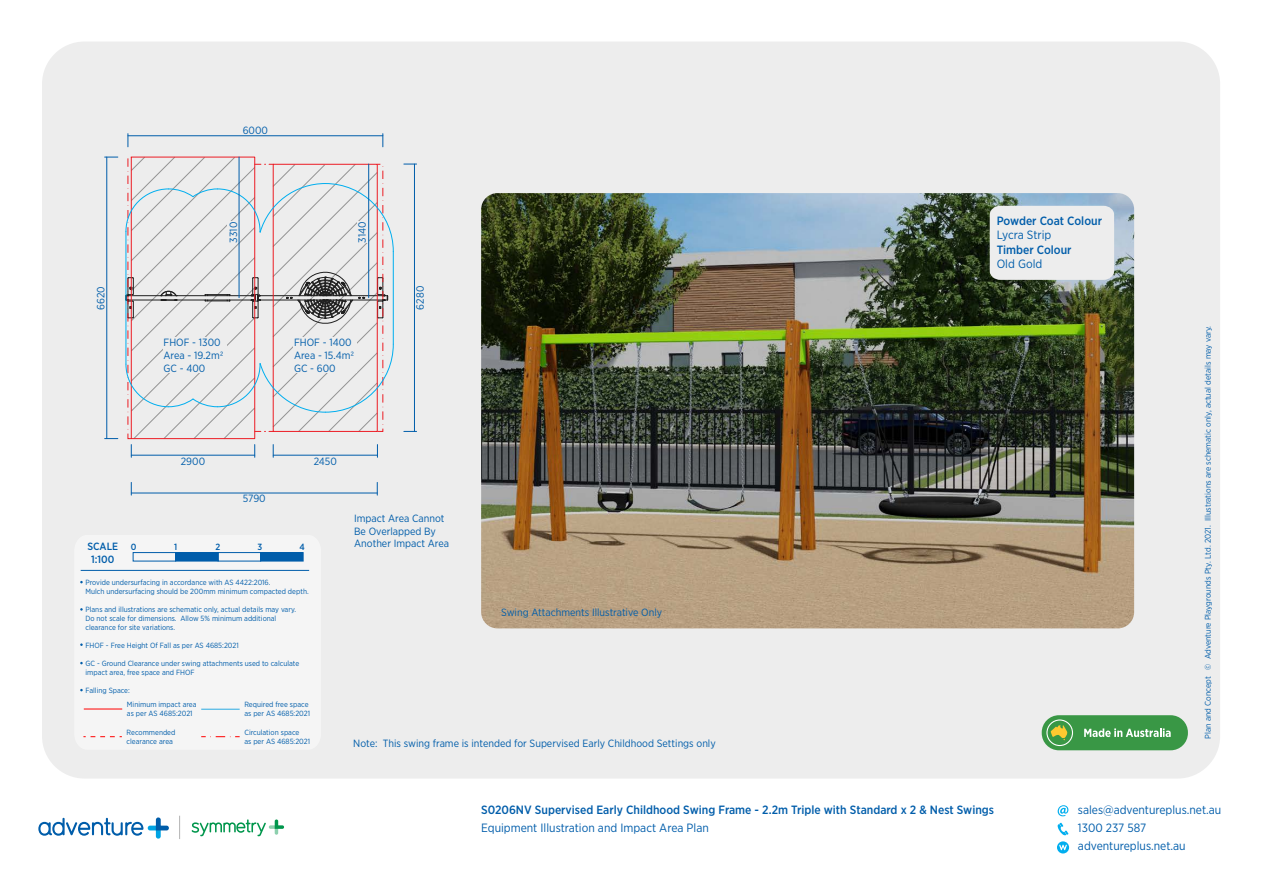
<style>
.page{position:relative;width:1263px;height:893px;background:#fff}
.page>*{position:absolute;margin:0;border:0;box-sizing:border-box;transform-origin:0 0}
.t1{font:12px/18px "Gotham Narrow";color:#005daa}
.t2{font:500 12px "Gotham Narrow";color:#005daa}
.t3{font:10.5px/12.6px "Gotham Narrow";color:#005daa}
.t4{font:500 10.5px/12.6px "Gotham Narrow";color:#005daa;text-align:center}
.t5{font:500 9px "Gotham Narrow";color:#005daa}
.t6{font:8.25px "Gotham Narrow";color:#005daa}
.t7{font:7.5px/9px "Gotham Narrow";color:#005daa}
</style>
<div class="page">
<div style="left:42px;top:42px;width:1178px;height:737px;background:#ededed;border-radius:43px"></div>
<svg style="left:38px;top:817px;width:131px;height:22px"></svg>
<svg style="left:179px;top:816px;width:1px;height:23px"></svg>
<svg style="left:80px;top:552px;width:230px;height:186px"></svg>
<svg style="left:1058px;top:805px;width:10px;height:11px"></svg>
<svg style="left:1057px;top:823px;width:11px;height:12px"></svg>
<svg style="left:1057px;top:841px;width:12px;height:12px"></svg>
<svg style="left:1059px;top:845px;width:8px;height:5px"></svg>
<hr style="left:81px;top:570px;width:228px;height:1px;background:#005daa">
<div style="left:133px;top:552px;width:43px;height:9px;border:1px solid #005daa"></div>
<div style="left:176px;top:553px;width:42px;height:8px;background:#005daa"></div>
<div style="left:175px;top:552px;width:43px;height:9px;border:1px solid #005daa"></div>
<div style="left:218px;top:552px;width:43px;height:9px;border:1px solid #005daa"></div>
<div style="left:261px;top:553px;width:42px;height:8px;background:#005daa"></div>
<div style="left:260px;top:552px;width:43px;height:9px;border:1px solid #005daa"></div>
<hr style="left:84px;top:709px;width:38px;height:1px;background:#f00">
<hr style="left:201px;top:709px;width:39px;height:1px;background:#29abe2">
<svg style="left:83px;top:736px;width:39px;height:1px"></svg>
<svg style="left:201px;top:736px;width:39px;height:1px"></svg>
<svg style="left:192px;top:819px;width:92px;height:17px"></svg>
<div style="left:1042px;top:715px;width:146px;height:35px;background:#399745;border-radius:17px"></div>
<svg style="left:1084px;top:728px;width:87px;height:9px"></svg>
<svg style="left:1046px;top:719px;width:27px;height:27px"></svg>
<img style="left:481px;top:193px;width:653px;height:435px">
<svg style="left:105px;top:438px;width:13px;height:1px"></svg>
<hr style="left:107px;top:157px;width:1px;height:282px;background:#005daa">
<svg style="left:105px;top:157px;width:13px;height:1px"></svg>
<svg style="left:128px;top:134px;width:1px;height:13px"></svg>
<hr style="left:128px;top:135px;width:255px;height:1px;background:#005daa">
<svg style="left:383px;top:134px;width:1px;height:13px"></svg>
<hr style="left:131px;top:455px;width:124px;height:1px;background:#005daa">
<svg style="left:254px;top:445px;width:1px;height:12px"></svg>
<hr style="left:273px;top:455px;width:104px;height:1px;background:#005daa">
<svg style="left:377px;top:445px;width:1px;height:12px"></svg>
<svg style="left:131px;top:482px;width:1px;height:13px"></svg>
<hr style="left:131px;top:493px;width:246px;height:1px;background:#005daa">
<svg style="left:377px;top:482px;width:1px;height:13px"></svg>
<svg style="left:404px;top:431px;width:13px;height:1px"></svg>
<hr style="left:414px;top:164px;width:1px;height:267px;background:#005daa">
<svg style="left:404px;top:164px;width:13px;height:1px"></svg>
<svg style="left:125px;top:156px;width:269px;height:283px"></svg>
<svg style="left:990px;top:206px;width:124px;height:74px"></svg>
<h2 class="t3" style="left:243px;top:123px;width:27px">6000</h2>
<h2 class="t3" style="left:94px;top:310px;width:25px;rotate:-90deg">6620</h2>
<h2 class="t3" style="left:227px;top:243px;width:22px;rotate:-90deg">3310</h2>
<h2 class="t3" style="left:356px;top:243px;width:23px;rotate:-90deg">3140</h2>
<h2 class="t3" style="left:164px;top:336px;width:61px">FHOF - 1300<br>Area - 19.2m2<br>GC - 400</h2>
<h2 class="t3" style="left:294px;top:336px;width:62px">FHOF - 1400<br>Area - 15.4m2<br>GC - 600</h2>
<h2 class="t3" style="left:181px;top:454px;width:26px">2900</h2>
<h2 class="t3" style="left:314px;top:454px;width:25px">2450</h2>
<h2 class="t3" style="left:243px;top:492px;width:24px">5790</h2>
<h2 class="t3" style="left:414px;top:309px;width:25px;rotate:-90deg">6280</h2>
<h2 class="t4" style="left:87px;top:540px;width:32px">SCALE<br>1:100</h2>
<p class="t5" style="left:131px;top:541px;width:7px">0</p>
<p class="t5" style="left:174px;top:541px;width:5px">1</p>
<p class="t5" style="left:215px;top:541px;width:6px">2</p>
<p class="t5" style="left:258px;top:541px;width:6px">3</p>
<p class="t5" style="left:300px;top:541px;width:7px">4</p>
<p class="t7" style="left:85px;top:577px;width:225px">Provide undersurfacing in accordance with AS 4422:2016.<br>Mulch undersurfacing should be 200mm minimum compacted depth.</p>
<p class="t7" style="left:85px;top:604px;width:212px">Plans and illustrations are schematic only, actual details may vary.<br>Do not scale for dimensions. Allow 5% minimum additional clearance for site variations.</p>
<p class="t7" style="left:85px;top:640px;width:155px">FHOF - Free Height Of Fall as per AS 4685:2021</p>
<p class="t7" style="left:85px;top:658px;width:215px">GC - Ground Clearance under swing attachments used to calculate impact area, free space and FHOF</p>
<p class="t7" style="left:85px;top:685px;width:46px">Falling Space:</p>
<p class="t7" style="left:127px;top:700px;width:71px">Minimum impact area as per AS 4685:2021</p>
<p class="t7" style="left:244px;top:700px;width:67px">Required free space as per AS 4685:2021</p>
<p class="t7" style="left:127px;top:727px;width:50px">Recommended clearance area</p>
<p class="t7" style="left:244px;top:727px;width:67px">Circulation space<br>as per AS 4685:2021</p>
<h2 class="t3" style="left:354px;top:512px;width:96px">Impact Area Cannot<br>Be Overlapped By<br>Another Impact Area</h2>
<h2 class="t3" style="left:501px;top:606px;width:163px">Swing Attachments Illustrative Only</h2>
<h2 class="t3" style="left:353px;top:737px;width:364px">Note: This swing frame is intended for Supervised Early Childhood Settings only</h2>
<h1 class="t2" style="left:997px;top:213px;width:107px">Powder Coat Colour</h1>
<h1 class="t1" style="left:997px;top:226px;width:56px">Lycra Strip</h1>
<h1 class="t2" style="left:997px;top:242px;width:76px">Timber Colour</h1>
<h1 class="t1" style="left:997px;top:255px;width:47px">Old Gold</h1>
<p class="t6" style="left:1203px;top:739px;width:414px;rotate:-90deg">Plan and Concept © Adventure Playgrounds Pty. Ltd. 2021. Illustrations are schematic only, actual details may vary.</p>
<h1 class="t2" style="left:481px;top:802px;width:514px">S0206NV Supervised Early Childhood Swing Frame - 2.2m Triple with Standard x 2 &amp; Nest Swings</h1>
<h1 class="t1" style="left:481px;top:818px;width:229px">Equipment Illustration and Impact Area Plan</h1>
<h1 class="t1" style="left:1078px;top:801px;width:145px">sales@adventureplus.net.au<br>1300 237 587 adventureplus.net.au</h1>
</div>
